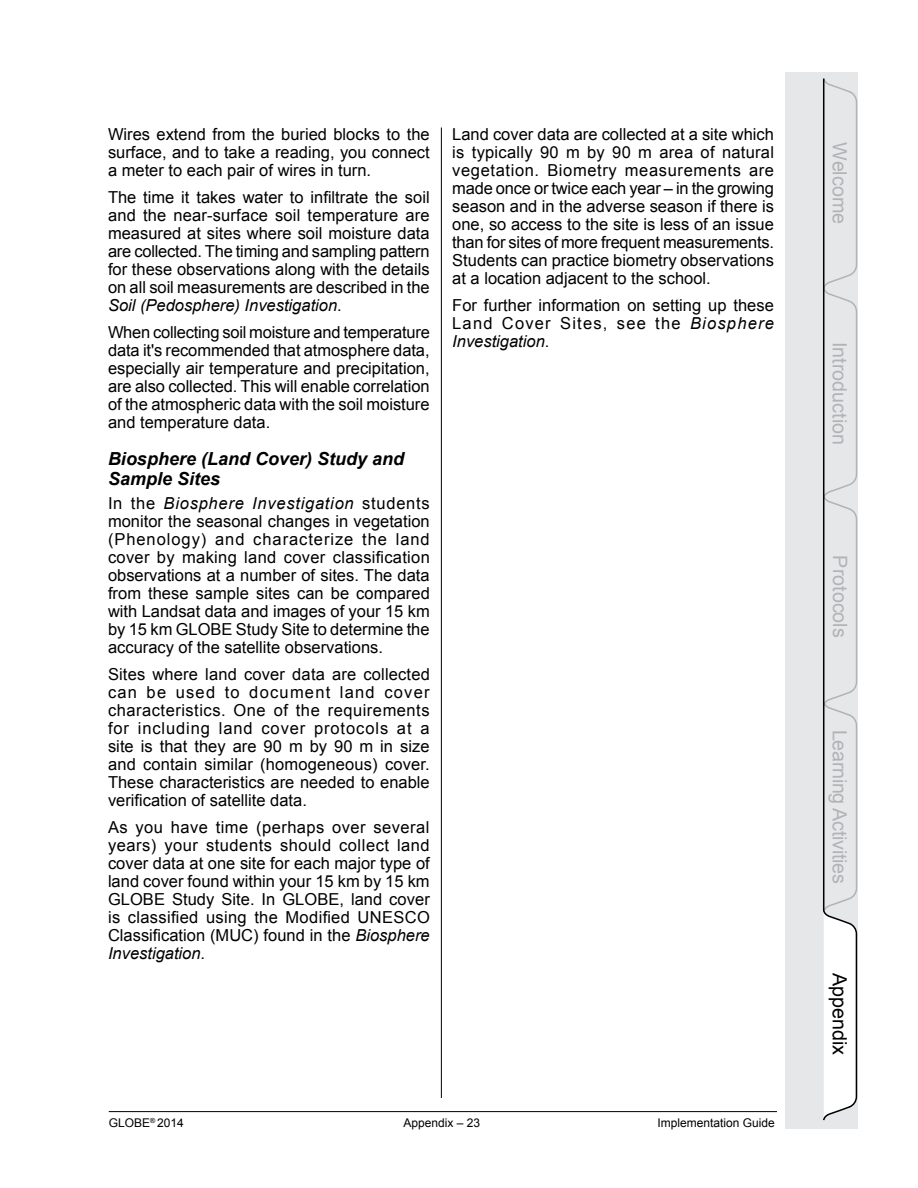
<style>
.page{position:relative;width:918px;height:1188px;background:#fff}
.page>*{position:absolute;margin:0;border:0;box-sizing:border-box;transform-origin:0 0}
.t1{font:19.8px "Arial";color:#b1b4b6}
.t2{font:19.8px "Arial";color:#000}
.t3{font:italic 700 18px/19.5px "Arial";color:#000}
.t4{font:16.5px/18px "Arial";color:#000;text-align:justify}
.t5{font:12px "Arial";color:#000}
.s1{font-style:italic}
</style>
<div class="page">
<hr style="left:441px;top:128px;width:1px;height:970px;background:#000">
<hr style="left:109px;top:1111px;width:668px;height:1px;background:#000">
<div style="left:785px;top:72px;width:73px;height:1056px;background:#e6e7e8"></div>
<svg style="left:823px;top:78px;width:35px;height:1043px"></svg>
<p class="t4" style="left:108px;top:125px;width:323px">Wires extend from the buried blocks to the surface, and to take a reading, you connect a meter to each pair of wires in turn.</p>
<p class="t4" style="left:108px;top:188px;width:323px">The time it takes water to infiltrate the soil and the near-surface soil temperature are measured at sites where soil moisture data are collected. The timing and sampling pattern for these observations along with the details on all soil measurements are described in the <span class="s1">Soil (Pedosphere) Investigation</span>.</p>
<p class="t4" style="left:108px;top:323px;width:323px">When collecting soil moisture and temperature data it's recommended that atmosphere data, especially air temperature and precipitation, are also collected. This will enable correlation of the atmospheric data with the soil moisture and temperature data.</p>
<p class="t3" style="left:108px;top:449px;width:298px">Biosphere (Land Cover) Study and<br>Sample Sites</p>
<p class="t4" style="left:108px;top:494px;width:323px">In the <span class="s1">Biosphere Investigation</span> students monitor the seasonal changes in vegetation (Phenology) and characterize the land cover by making land cover classification observations at a number of sites. The data from these sample sites can be compared with Landsat data and images of your 15 km by 15 km GLOBE Study Site to determine the accuracy of the satellite observations.</p>
<p class="t4" style="left:108px;top:665px;width:323px">Sites where land cover data are collected can be used to document land cover characteristics. One of the requirements for including land cover protocols at a site is that they are 90 m by 90 m in size and contain similar (homogeneous) cover.<br>These characteristics are needed to enable verification of satellite data.</p>
<p class="t4" style="left:108px;top:818px;width:323px">As you have time (perhaps over several years) your students should collect land cover data at one site for each major type of land cover found within your 15 km by 15 km GLOBE Study Site. In GLOBE, land cover is classified using the Modified UNESCO Classification (MUC) found in the <span class="s1">Biosphere Investigation</span>.</p>
<p class="t4" style="left:452px;top:125px;width:323px">Land cover data are collected at a site which is typically 90 m by 90 m area of natural vegetation. Biometry measurements are made once or twice each year – in the growing season and in the adverse season if there is one, so access to the site is less of an issue than for sites of more frequent measurements.<br>Students can practice biometry observations at a location adjacent to the school.</p>
<p class="t4" style="left:452px;top:296px;width:323px">For further information on setting up these Land Cover Sites, see the <span class="s1">Biosphere Investigation</span>.</p>
<p class="t5" style="left:109px;top:1115px;width:77px">GLOBE<sup>®</sup> 2014</p>
<p class="t5" style="left:403px;top:1115px;width:78px">Appendix – 23</p>
<p class="t5" style="left:657px;top:1115px;width:119px">Implementation Guide</p>
<p class="t1" style="left:853px;top:142px;width:83px;rotate:90deg">Welcome</p>
<p class="t1" style="left:853px;top:342px;width:105px;rotate:90deg">Introduction</p>
<p class="t1" style="left:853px;top:555px;width:84px;rotate:90deg">Protocols</p>
<p class="t1" style="left:853px;top:730px;width:155px;rotate:90deg">Learning Activities</p>
<p class="t2" style="left:853px;top:973px;width:84px;rotate:90deg">Appendix</p>
</div>
